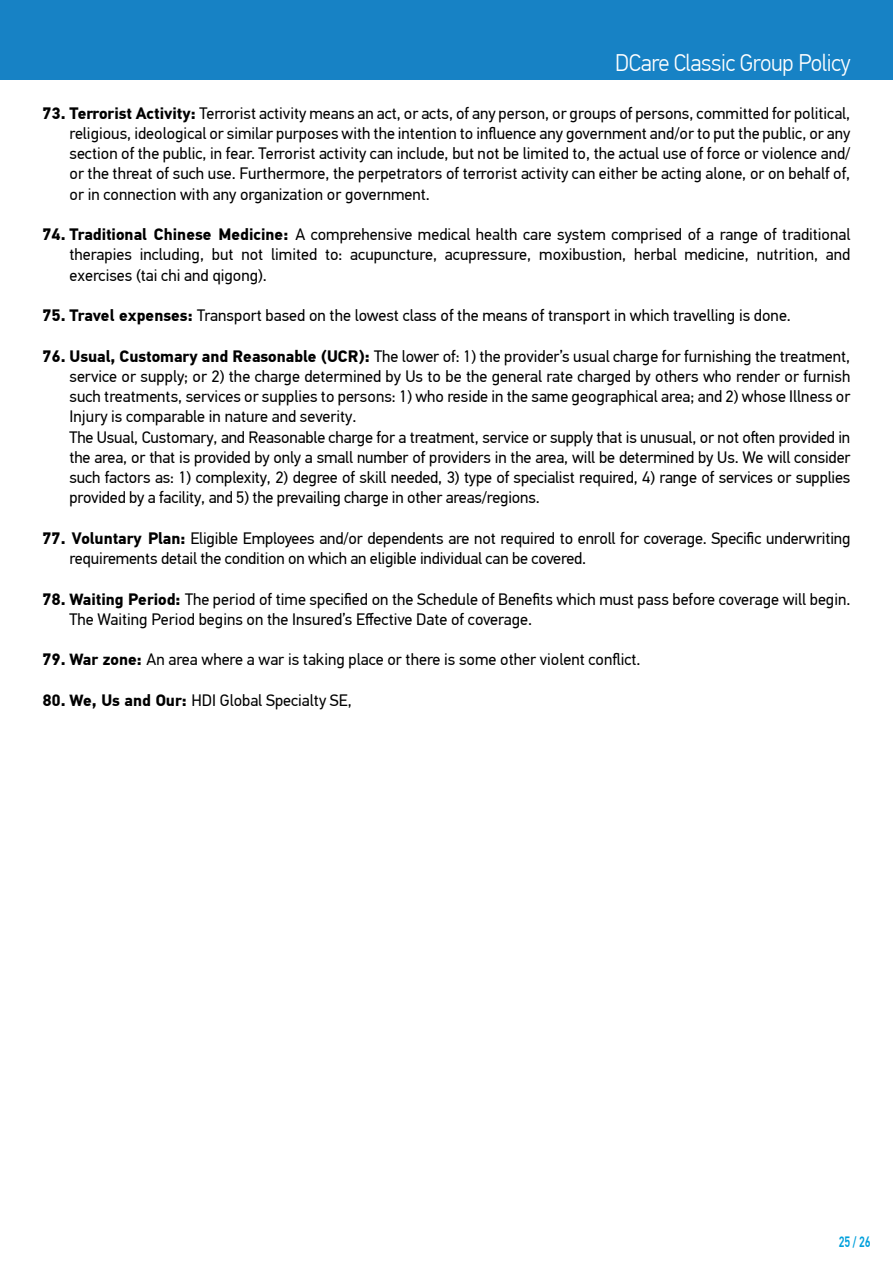
<style>
.page{position:relative;width:893px;height:1263px;background:#fff}
.page>*{position:absolute;margin:0;border:0;box-sizing:border-box;transform-origin:0 0}
.t1{font:300 24px "PF Din Text Pro";letter-spacing:-.015em;color:#fff;scale:.95 1}
.t2{font:16.5px/20.2px "PF Din Text Pro";color:#000}
.t3{font:500 15px "PF Din Text Pro";color:#00a0dc;scale:.74 1}
.s1{font-weight:700}
</style>
<div class="page">
<div style="left:0;top:0;width:893px;height:79px;background:#1782c5"></div>
<h1 class="t1" style="left:615px;top:49px;width:249px">DCare Classic Group Policy</h1>
<p class="t2" style="left:70px;top:103px;width:782px;text-align:justify;text-indent:-27px"><span class="s1">73. Terrorist Activity:</span> Terrorist activity means an act, or acts, of any person, or groups of persons, committed for political, religious, ideological or similar purposes with the intention to influence any government and/or to put the public, or any section of the public, in fear. Terrorist activity can include, but not be limited to, the actual use of force or violence and/ or the threat of such use. Furthermore, the perpetrators of terrorist activity can either be acting alone, or on behalf of, or in connection with any organization or government.</p>
<p class="t2" style="left:70px;top:225px;width:782px;text-align:justify;text-indent:-27px"><span class="s1">74. Traditional Chinese Medicine:</span> A comprehensive medical health care system comprised of a range of traditional therapies including, but not limited to: acupuncture, acupressure, moxibustion, herbal medicine, nutrition, and exercises (tai chi and qigong).</p>
<p class="t2" style="left:43px;top:306px;width:750px"><span class="s1">75. Travel expenses:</span> Transport based on the lowest class of the means of transport in which travelling is done.</p>
<p class="t2" style="left:70px;top:346px;width:782px;text-indent:-27px"><span class="s1">76. Usual, Customary and Reasonable (UCR):</span> The lower of: 1) the provider’s usual charge for furnishing the treatment, service or supply; or 2) the charge determined by Us to be the general rate charged by others who render or furnish such treatments, services or supplies to persons: 1) who reside in the same geographical area; and 2) whose Illness or Injury is comparable in nature and severity.<br>The Usual, Customary, and Reasonable charge for a treatment, service or supply that is unusual, or not often provided in the area, or that is provided by only a small number of providers in the area, will be determined by Us. We will consider such factors as: 1) complexity, 2) degree of skill needed, 3) type of specialist required, 4) range of services or supplies provided by a facility, and 5) the prevailing charge in other areas/regions.</p>
<p class="t2" style="left:70px;top:528px;width:782px;text-indent:-27px"><span class="s1">77. Voluntary Plan:</span> Eligible Employees and/or dependents are not required to enroll for coverage. Specific underwriting requirements detail the condition on which an eligible individual can be covered.</p>
<p class="t2" style="left:70px;top:589px;width:782px;text-indent:-27px"><span class="s1">78. Waiting Period:</span> The period of time specified on the Schedule of Benefits which must pass before coverage will begin.<br>The Waiting Period begins on the Insured’s Effective Date of coverage.</p>
<p class="t2" style="left:43px;top:650px;width:600px"><span class="s1">79. War zone:</span> An area where a war is taking place or there is some other violent conflict.</p>
<p class="t2" style="left:43px;top:690px;width:311px"><span class="s1">80. We, Us and Our:</span> HDI Global Specialty SE,</p>
<p class="t3" style="left:839px;top:1233px;width:45px">25 / 26</p>
</div>
